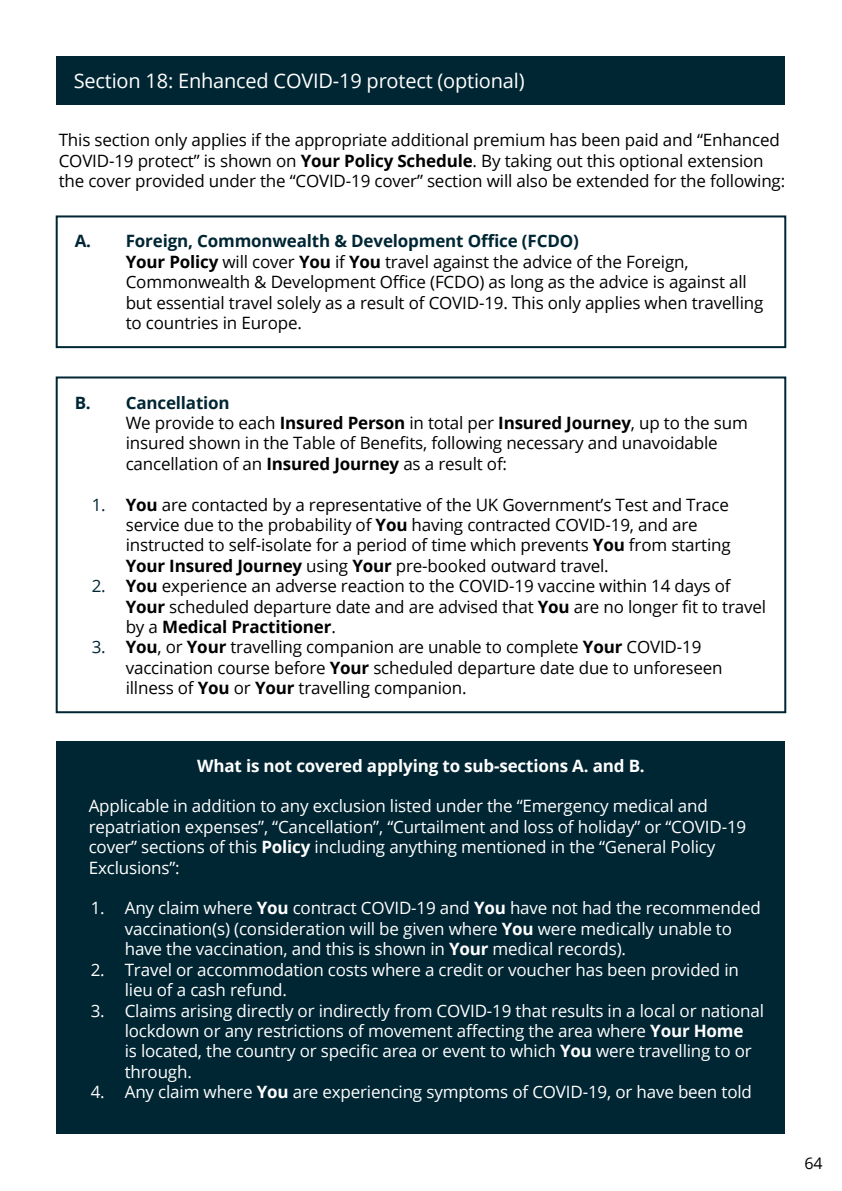
<style>
.page{position:relative;width:842px;height:1191px;background:#fff}
.page>*{position:absolute;margin:0;border:0;box-sizing:border-box;transform-origin:0 0}
.t1{font:20px "Open Sans";letter-spacing:-.01em;color:#fff}
.t2{font:17px/20.4px "Open Sans";letter-spacing:-.01em;color:#000}
.t3{font:17px/20.4px "Open Sans";letter-spacing:-.01em;color:#fff}
.t4{font:700 17px "Open Sans";letter-spacing:-.01em;color:#fff}
.t5{font:16px "Open Sans";color:#000}
.s1{font-weight:700}
.s2{font-weight:700;color:#002633}
.s3{color:#002633}
</style>
<div class="page">
<div style="left:57px;top:57px;width:728px;height:48px;background:#002633"></div>
<div style="left:56px;top:215px;width:730px;height:133px;border:2px solid #002633"></div>
<div style="left:56px;top:376px;width:730px;height:337px;border:2px solid #002633"></div>
<div style="left:57px;top:741px;width:728px;height:393px;background:#002633"></div>
<p class="t1" style="left:74px;top:67px;width:452px">Section 18: Enhanced COVID-19 protect (optional)</p>
<p class="t2" style="left:59px;top:129px;width:728px">This section only applies if the appropriate additional premium has been paid and “Enhanced<br>COVID-19 protect” is shown on <span class="s1">Your Policy Schedule</span>. By taking out this optional extension the cover provided under the “COVID-19 cover” section will also be extended for the following:</p>
<p class="t2" style="left:126px;top:231px;width:639px;text-indent:-51px"><span class="s2">A. Foreign, Commonwealth &amp; Development Office (FCDO)<br></span><span class="s1">Your Policy</span> will cover <span class="s1">You</span> if <span class="s1">You</span> travel against the advice of the Foreign, Commonwealth &amp; Development Office (FCDO) as long as the advice is against all but essential travel solely as a result of COVID-19. This only applies when travelling to countries in Europe.</p>
<p class="t2" style="left:126px;top:392px;width:624px;text-indent:-51px"><span class="s2">B. Cancellation<br></span>We provide to each <span class="s1">Insured Person</span> in total per <span class="s1">Insured Journey</span>, up to the sum insured shown in the Table of Benefits, following necessary and unavoidable cancellation of an <span class="s1">Insured Journey</span> as a result of:</p>
<p class="t2" style="left:126px;top:494px;width:606px;text-indent:-34px"><span class="s3">1.</span> <span class="s1">You</span> are contacted by a representative of the UK Government’s Test and Trace service due to the probability of <span class="s1">You</span> having contracted COVID-19, and are instructed to self-isolate for a period of time which prevents <span class="s1">You</span> from starting <span class="s1">Your Insured Journey</span> using <span class="s1">Your</span> pre-booked outward travel.</p>
<p class="t2" style="left:126px;top:575px;width:642px;text-indent:-34px"><span class="s3">2.</span> <span class="s1">You</span> experience an adverse reaction to the COVID-19 vaccine within 14 days of<br><span class="s1">Your</span> scheduled departure date and are advised that <span class="s1">You</span> are no longer fit to travel by a <span class="s1">Medical Practitioner</span>.</p>
<p class="t2" style="left:126px;top:636px;width:598px;text-indent:-34px"><span class="s3">3.</span> <span class="s1">You</span>, or <span class="s1">Your</span> travelling companion are unable to complete <span class="s1">Your</span> COVID-19 vaccination course before <span class="s1">Your</span> scheduled departure date due to unforeseen illness of <span class="s1">You</span> or <span class="s1">Your</span> travelling companion.</p>
<p class="t4" style="left:197px;top:753px;width:449px">What is not covered applying to sub-sections A. and B.</p>
<p class="t3" style="left:89px;top:795px;width:659px">Applicable in addition to any exclusion listed under the “Emergency medical and repatriation expenses”, “Cancellation”, “Curtailment and loss of holiday” or “COVID-19 cover” sections of this <span class="s1">Policy</span> including anything mentioned in the “General Policy Exclusions”:</p>
<p class="t3" style="left:125px;top:897px;width:638px;text-indent:-34px">1. Any claim where <span class="s1">You</span> contract COVID-19 and <span class="s1">You</span> have not had the recommended vaccination(s) (consideration will be given where <span class="s1">You</span> were medically unable to have the vaccination, and this is shown in <span class="s1">Your</span> medical records).</p>
<p class="t3" style="left:125px;top:959px;width:616px;text-indent:-34px">2. Travel or accommodation costs where a credit or voucher has been provided in lieu of a cash refund.</p>
<p class="t3" style="left:125px;top:999px;width:641px;text-indent:-34px">3. Claims arising directly or indirectly from COVID-19 that results in a local or national lockdown or any restrictions of movement affecting the area where <span class="s1">Your Home<br></span>is located, the country or specific area or event to which <span class="s1">You</span> were travelling to or through.</p>
<p class="t3" style="left:91px;top:1081px;width:663px">4. Any claim where <span class="s1">You</span> are experiencing symptoms of COVID-19, or have been told</p>
<p class="t5" style="left:804px;top:1152px;width:20px">64</p>
</div>
